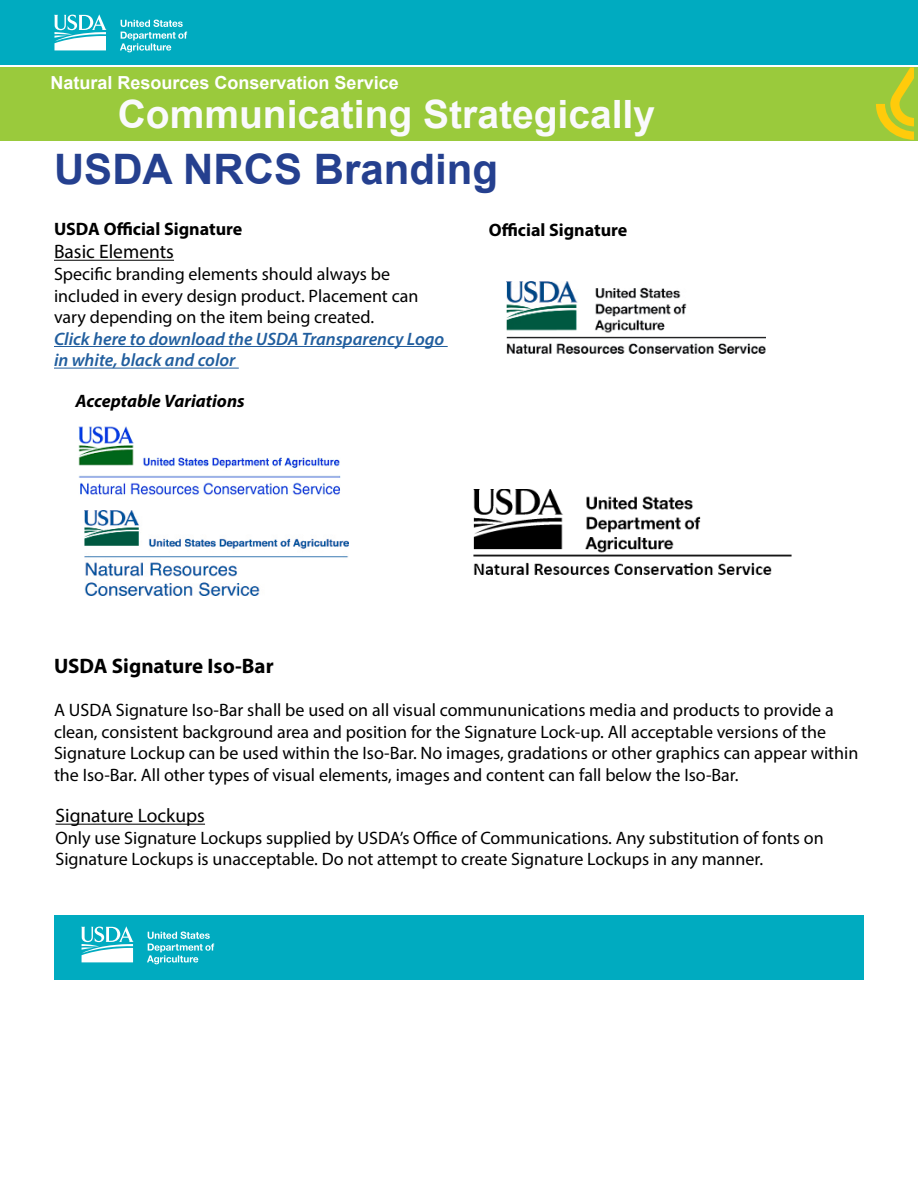
<style>
.page{position:relative;width:918px;height:1188px;background:#fff}
.page>*{position:absolute;margin:0;border:0;box-sizing:border-box;transform-origin:0 0}
.t1{font:700 42px "Arial";color:#25408f}
.t2{font:700 39px "Arial";color:#fafafc}
.t3{font:700 21px "Myriad Pro";color:#000}
.t4{font:19.5px "Myriad Pro";color:#000}
.t5{font:18px/21.6px "Myriad Pro";color:#000}
.t6{font:700 18px "Arial";color:#fff}
.t7{font:italic 600 18px/21.6px "Myriad Pro";color:#215e9e}
.t8{font:700 18px "Myriad Pro";color:#000}
.t9{font:italic 700 18px "Myriad Pro";color:#000}
</style>
<div class="page">
<div style="left:0;top:67px;width:915px;height:74px;background:#9aca3c"></div>
<div style="left:0;top:0;width:915px;height:64px;background:#00abc0"></div>
<svg style="left:876px;top:67px;width:38px;height:73px"></svg>
<svg style="left:54px;top:14px;width:53px;height:36px"></svg>
<svg style="left:120px;top:20px;width:68px;height:32px"></svg>
<hr style="left:915px;top:67px;width:3px;height:74px;background:#9aca3c">
<hr style="left:915px;top:0;width:3px;height:64px;background:#00abc0">
<hr style="left:54px;top:260px;width:120px;height:1px;background:#000">
<hr style="left:54px;top:346px;width:394px;height:1px;background:#215e9e">
<hr style="left:54px;top:368px;width:185px;height:1px;background:#215e9e">
<hr style="left:56px;top:824px;width:149px;height:1px;background:#000">
<div style="left:54px;top:915px;width:810px;height:65px;background:#00abc0"></div>
<svg style="left:81px;top:926px;width:53px;height:36px"></svg>
<svg style="left:147px;top:932px;width:67px;height:32px"></svg>
<img style="left:507px;top:281px;width:259px;height:73px">
<img style="left:78px;top:426px;width:263px;height:69px">
<img style="left:473px;top:490px;width:319px;height:85px">
<img style="left:84px;top:511px;width:264px;height:84px">
<p class="t6" style="left:51px;top:70px;width:350px">Natural Resources Conservation Service</p>
<p class="t6" style="left:54px;top:70px;width:350px">Natural Resources Conservation Service</p>
<h2 class="t2" style="left:118px;top:86px;width:678px">Communicating Strategically Toolkit</h2>
<h1 class="t1" style="left:54px;top:139px;width:446px">USDA NRCS Branding</h1>
<p class="t8" style="left:489px;top:218px;width:140px">Official Signature</p>
<p class="t8" style="left:54px;top:217px;width:190px">USDA Official Signature</p>
<p class="t4" style="left:54px;top:240px;width:122px">Basic Elements</p>
<p class="t5" style="left:54px;top:263px;width:366px">Specific branding elements should always be included in every design product. Placement can vary depending on the item being created.</p>
<p class="t7" style="left:54px;top:327px;width:392px">Click here to download the USDA Transparency Logo in white, black and color</p>
<p class="t9" style="left:76px;top:389px;width:171px">Acceptable Variations</p>
<p class="t3" style="left:54px;top:652px;width:221px">USDA Signature Iso-Bar</p>
<p class="t5" style="left:54px;top:699px;width:806px">A USDA Signature Iso-Bar shall be used on all visual commununications media and products to provide a clean, consistent background area and position for the Signature Lock-up. All acceptable versions of the Signature Lockup can be used within the Iso-Bar. No images, gradations or other graphics can appear within the Iso-Bar. All other types of visual elements, images and content can fall below the Iso-Bar.</p>
<p class="t4" style="left:56px;top:804px;width:151px">Signature Lockups</p>
<p class="t5" style="left:56px;top:827px;width:770px">Only use Signature Lockups supplied by USDA’s Office of Communications. Any substitution of fonts on<br>Signature Lockups is unacceptable. Do not attempt to create Signature Lockups in any manner.</p>
</div>
